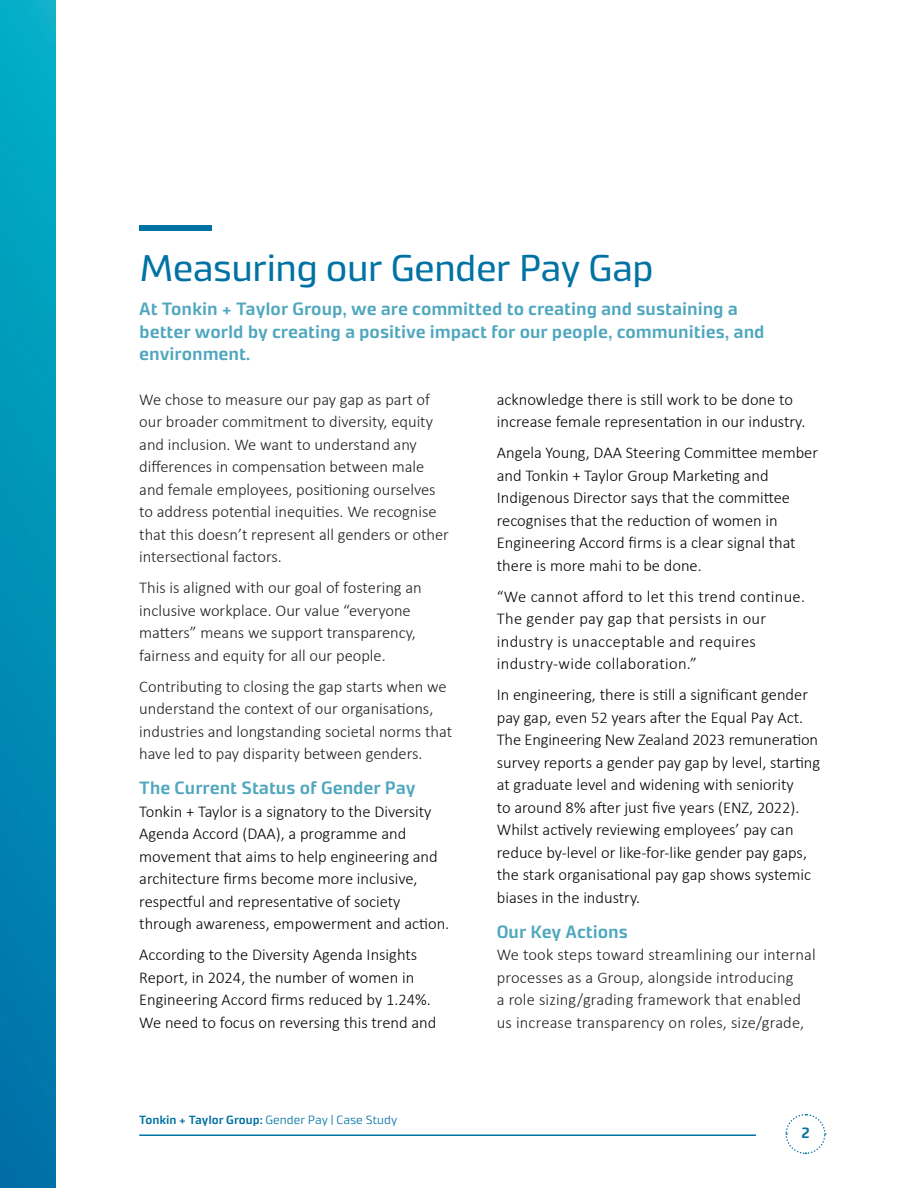
<style>
.page{position:relative;width:918px;height:1188px;background:#fff}
.page>*{position:absolute;margin:0;border:0;box-sizing:border-box;transform-origin:0 0}
.Titles{font:37.5px "Accura";letter-spacing:-.02em;color:#0072a4}
.Paragraph_Text{font:600 18px/22.5px "Accura";color:#4fa7be}
.Paragraph_Text-2{font:300 16.5px/22.5px "Calibri";color:#040503}
.Paragraph_Text-3{font:300 16.5px/22.5px "Calibri";color:#231f20}
.Paragraph_Text-4{font:300 16.5px/22.5px "Calibri";letter-spacing:.02em;color:#040503}
.t1{font:600 15px "Accura";color:#0072a4}
.t2{font:600 12px "Accura";color:#0072a4}
.s1{font-weight:300}
</style>
<div class="page">
<div style="left:139px;top:226px;width:73px;height:5px;background:#0072a4"></div>
<img style="left:0;top:0;width:55px;height:1188px">
<hr style="left:139px;top:1134px;width:617px;height:2px;background:#0072a4">
<svg style="left:785px;top:1114px;width:41px;height:40px"></svg>
<p class="Titles" style="left:139px;top:245px;width:516px">Measuring our Gender Pay Gap</p>
<p class="Paragraph_Text" style="left:139px;top:298px;width:627px">At Tonkin + Taylor Group, we are committed to creating and sustaining a better world by creating a positive impact for our people, communities, and environment.</p>
<p class="Paragraph_Text-3" style="left:139px;top:387px;width:311px">We chose to measure our pay gap as part of our broader commitment to diversity, equity and inclusion. We want to understand any differences in compensation between male and female employees, positioning ourselves to address potential inequities. We recognise that this doesn’t represent all genders or other intersectional factors.</p>
<p class="Paragraph_Text-3" style="left:139px;top:576px;width:284px">This is aligned with our goal of fostering an inclusive workplace. Our value “everyone matters” means we support transparency, fairness and equity for all our people.</p>
<p class="Paragraph_Text-3" style="left:139px;top:674px;width:314px">Contributing to closing the gap starts when we understand the context of our organisations, industries and longstanding societal norms that have led to pay disparity between genders.</p>
<p class="Paragraph_Text" style="left:139px;top:777px;width:278px">The Current Status of Gender Pay</p>
<p class="Paragraph_Text-2" style="left:139px;top:799px;width:312px">Tonkin + Taylor is a signatory to the Diversity Agenda Accord (DAA), a programme and movement that aims to help engineering and architecture firms become more inclusive, respectful and representative of society through awareness, empowerment and action.</p>
<p class="Paragraph_Text-2" style="left:139px;top:943px;width:299px">According to the Diversity Agenda Insights Report, in 2024, the number of women in Engineering Accord firms reduced by 1.24%.<br>We need to focus on reversing this trend and</p>
<p class="t2" style="left:139px;top:1112px;width:260px">Tonkin + Taylor Group: <span class="s1">Gender Pay | Case Study</span></p>
<p class="Paragraph_Text-2" style="left:497px;top:387px;width:310px">acknowledge there is still work to be done to increase female representation in our industry.</p>
<p class="Paragraph_Text-2" style="left:497px;top:441px;width:323px">Angela Young, DAA Steering Committee member and Tonkin + Taylor Group Marketing and Indigenous Director says that the committee recognises that the reduction of women in Engineering Accord firms is a clear signal that there is more mahi to be done.</p>
<p class="Paragraph_Text-4" style="left:497px;top:584px;width:310px">“We cannot afford to let this trend continue.<br>The gender pay gap that persists in our industry is unacceptable and requires industry-wide collaboration.”</p>
<p class="Paragraph_Text-2" style="left:497px;top:683px;width:313px">In engineering, there is still a significant gender pay gap, even 52 years after the Equal Pay Act.</p>
<p class="Paragraph_Text-2" style="left:497px;top:728px;width:325px">The Engineering New Zealand 2023 remuneration survey reports a gender pay gap by level, starting at graduate level and widening with seniority<br>to around 8% after just five years (ENZ, 2022).<br>Whilst actively reviewing employees’ pay can reduce by-level or like-for-like gender pay gaps, the stark organisational pay gap shows systemic biases in the industry.</p>
<p class="Paragraph_Text" style="left:497px;top:920px;width:133px">Our Key Actions</p>
<p class="Paragraph_Text-3" style="left:497px;top:943px;width:320px">We took steps toward streamlining our internal processes as a Group, alongside introducing<br>a role sizing/grading framework that enabled us increase transparency on roles, size/grade,</p>
<p class="t1" style="left:801px;top:1124px;width:10px">2</p>
</div>
